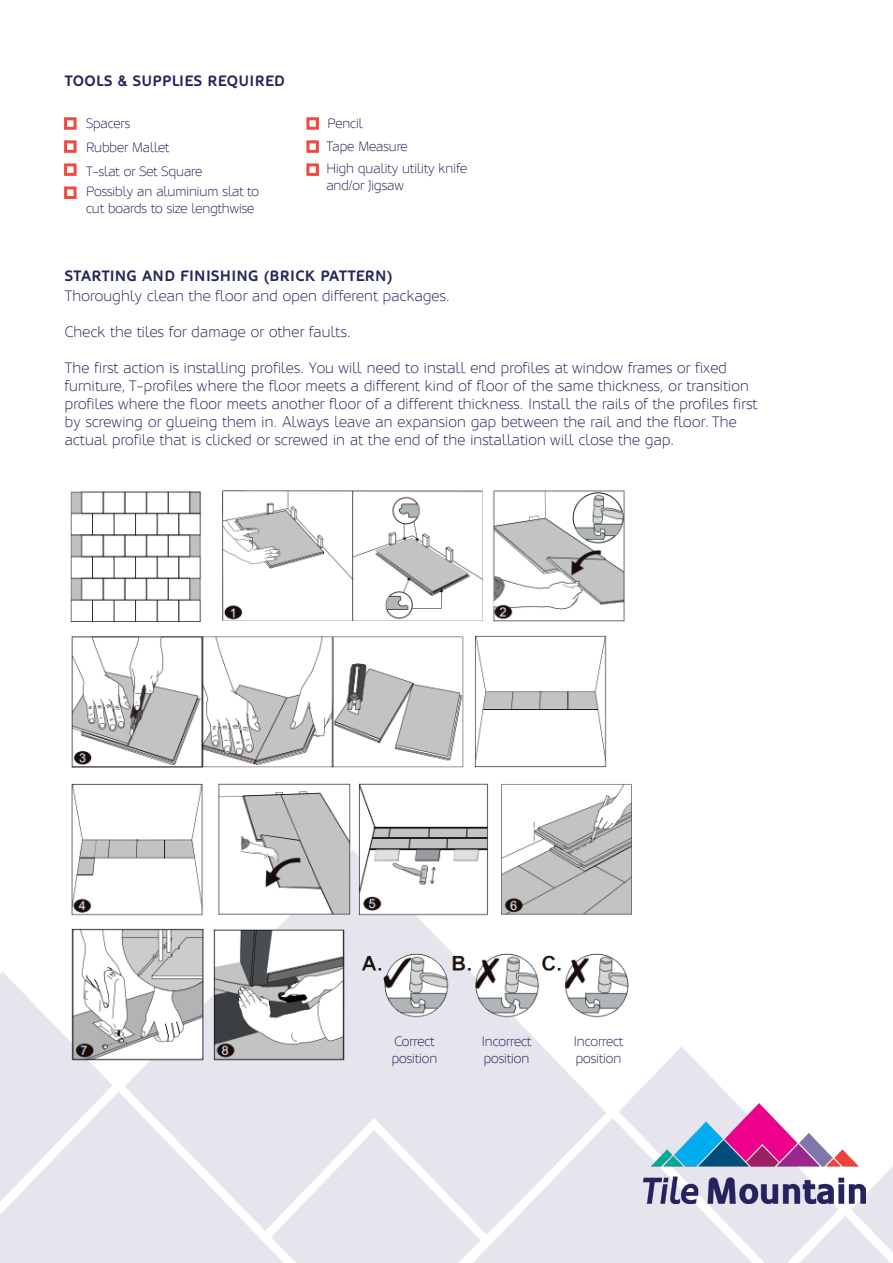
<style>
.page{position:relative;width:893px;height:1263px;background:#fff}
.page>*{position:absolute;margin:0;border:0;box-sizing:border-box;transform-origin:0 0}
.t1{font:300 15px/18px "Oblik W01";letter-spacing:.02em;color:#25265d}
.t2{font:700 15px "Oblik";letter-spacing:.02em;color:#25265d}
.t3{font:300 13.5px/16.2px "Oblik W01";color:#25265d}
</style>
<div class="page">
<div style="left:287px;top:1096px;width:319px;height:22px;background:#e6e5ee"></div>
<svg style="left:619px;top:1055px;width:177px;height:208px"></svg>
<svg style="left:796px;top:1166px;width:97px;height:97px"></svg>
<svg style="left:287px;top:1118px;width:469px;height:145px;background:#e8e7ef"></svg>
<svg style="left:0;top:972px;width:65px;height:120px"></svg>
<svg style="left:0;top:1092px;width:287px;height:171px;background:#e7e6ef"></svg>
<img style="left:643px;top:1103px;width:222px;height:100px">
<div style="left:306px;top:117px;width:13px;height:13px;border:3px solid #ef4a41"></div>
<div style="left:64px;top:117px;width:13px;height:13px;border:3px solid #ef4a41"></div>
<div style="left:64px;top:140px;width:13px;height:13px;border:3px solid #ef4a41"></div>
<div style="left:64px;top:163px;width:13px;height:13px;border:3px solid #ef4a41"></div>
<div style="left:64px;top:186px;width:13px;height:13px;border:3px solid #ef4a41"></div>
<div style="left:306px;top:140px;width:13px;height:13px;border:3px solid #ef4a41"></div>
<div style="left:306px;top:163px;width:13px;height:13px;border:3px solid #ef4a41"></div>
<img style="left:65px;top:490px;width:624px;height:606px">
<p class="t2" style="left:65px;top:73px;width:221px">TOOLS &amp; SUPPLIES REQUIRED</p>
<p class="t3" style="left:86px;top:116px;width:46px">Spacers</p>
<p class="t3" style="left:86px;top:139px;width:85px">Rubber Mallet</p>
<p class="t3" style="left:86px;top:163px;width:118px">T-slat or Set Square</p>
<p class="t3" style="left:86px;top:184px;width:175px">Possibly an aluminium slat to cut boards to size lengthwise</p>
<p class="t3" style="left:327px;top:116px;width:37px">Pencil</p>
<p class="t3" style="left:326px;top:139px;width:83px">Tape Measure</p>
<p class="t3" style="left:326px;top:161px;width:142px">High quality utility knife and/or Jigsaw</p>
<p class="t2" style="left:65px;top:267px;width:329px">STARTING AND FINISHING (BRICK PATTERN)</p>
<p class="t1" style="left:65px;top:287px;width:386px">Thoroughly clean the floor and open different packages.</p>
<p class="t1" style="left:65px;top:323px;width:287px">Check the tiles for damage or other faults.</p>
<p class="t1" style="left:65px;top:359px;width:694px">The first action is installing profiles. You will need to install end profiles at window frames or fixed furniture, T-profiles where the floor meets a different kind of floor of the same thickness, or transition profiles where the floor meets another floor of a different thickness. Install the rails of the profiles first by screwing or glueing them in. Always leave an expansion gap between the rail and the floor. The actual profile that is clicked or screwed in at the end of the installation will close the gap.</p>
<p class="t3" style="left:395px;top:1034px;width:42px">Correct</p>
<p class="t3" style="left:392px;top:1050px;width:47px">position</p>
<p class="t3" style="left:482px;top:1034px;width:51px">Incorrect</p>
<p class="t3" style="left:484px;top:1050px;width:47px">position</p>
<p class="t3" style="left:574px;top:1034px;width:51px">Incorrect</p>
<p class="t3" style="left:576px;top:1050px;width:47px">position</p>
</div>
